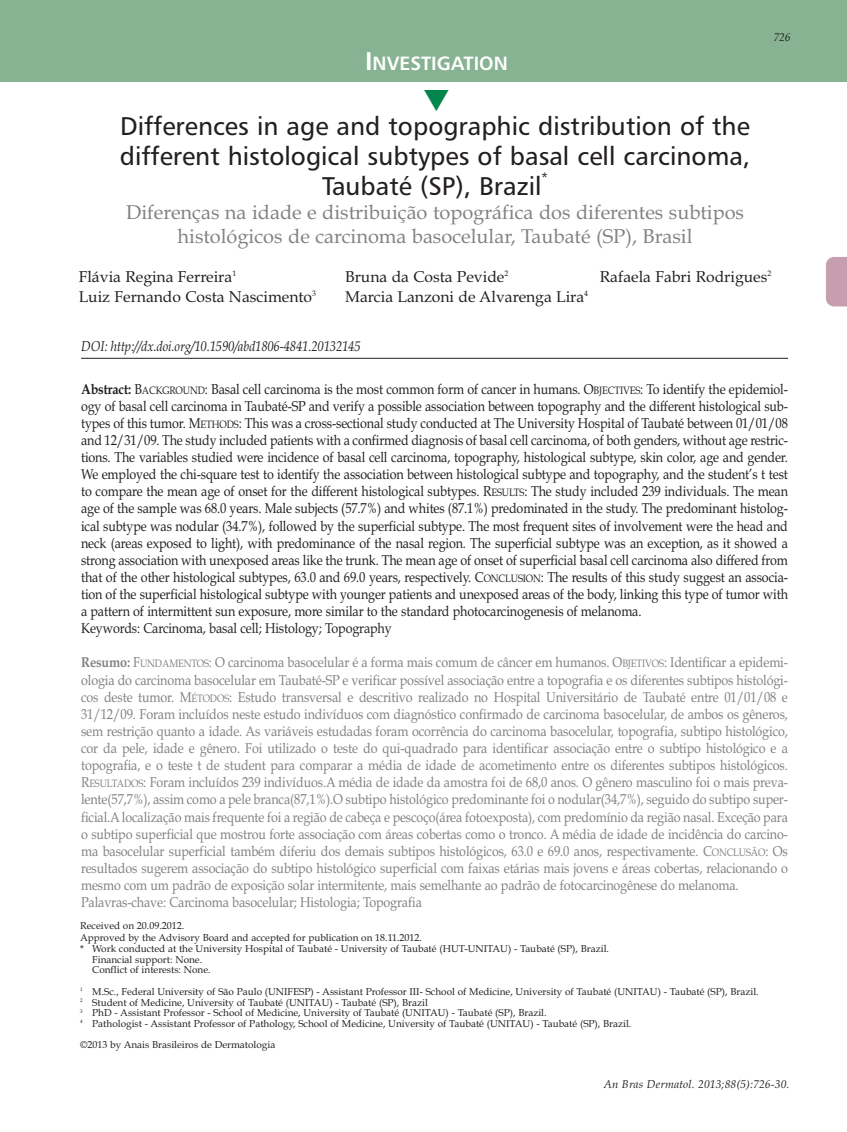
<style>
.page{position:relative;width:847px;height:1132px;background:#fff}
.page>*{position:absolute;margin:0;border:0;box-sizing:border-box;transform-origin:0 0}
.t1{font:25.65px/30px "Humanist 777 BT Roman B";color:#231f20;text-align:center}
.t2{font:19.95px/24.3px "Book Antiqua";color:#808285;text-align:center}
.t3{font:19.2px "Humanist 777 BT Bold B";color:#fff}
.t4{font:15.6px "Book Antiqua";color:#231f20}
.t5{font:14.25px/17.1px "Book Antiqua";letter-spacing:-.01em;color:#808285;scale:.88 1}
.t6{font:14.25px/17.1px "Book Antiqua";letter-spacing:-.01em;color:#231f20;scale:.88 1}
.t7{font:italic 14.25px "Book Antiqua";letter-spacing:-.01em;color:#231f20;scale:.88 1}
.t8{font:12.9px "Humanist 777 BT Roman B";color:#231f20}
.t9{font:italic 11.4px "Book Antiqua";letter-spacing:.015em;color:#231f20}
.t10{font:10.05px/10.6px "Book Antiqua";color:#231f20}
.s1{font-size:25.65px}
.s2{font-weight:700}
.s3{font-size:10.65px}
</style>
<div class="page">
<div style="left:0;top:0;width:847px;height:82px;background:#87b392"></div>
<hr style="left:81px;top:358px;width:707px;height:1px;background:#231f20">
<svg style="left:826px;top:257px;width:21px;height:49px"></svg>
<h3 class="t3" style="left:365px;top:55px;width:144px"><span class="s1">I</span>NVESTIGATION</h3>
<p class="t9" style="left:773px;top:33px;width:19px">726</p>
<h1 class="t1" style="left:120px;top:113px;width:632px">Differences in age and topographic distribution of the different histological subtypes of basal cell carcinoma,<br>Taubaté (SP), Brazil</h1>
<p class="t8" style="left:542px;top:172px;width:8px">*</p>
<h2 class="t2" style="left:126px;top:202px;width:620px">Diferenças na idade e distribuição topográfica dos diferentes subtipos histológicos de carcinoma basocelular, Taubaté (SP), Brasil</h2>
<p class="t4" style="left:79px;top:270px;width:159px">Flávia Regina Ferreira<sup>1</sup></p>
<p class="t4" style="left:345px;top:270px;width:165px">Bruna da Costa Pevide<sup>2</sup></p>
<p class="t4" style="left:600px;top:270px;width:173px">Rafaela Fabri Rodrigues<sup>2</sup></p>
<p class="t4" style="left:79px;top:290px;width:239px">Luiz Fernando Costa Nascimento<sup>3</sup></p>
<p class="t4" style="left:345px;top:290px;width:244px">Marcia Lanzoni de Alvarenga Lira<sup>4</sup></p>
<p class="t7" style="left:81px;top:340px;width:319px">DOI: http://dx.doi.org/10.1590/abd1806-4841.20132145</p>
<p class="t6" style="left:81px;top:382px;width:805px"><span class="s2">Abstract:</span> B<span class="s3">ACKGROUND</span>: Basal cell carcinoma is the most common form of cancer in humans. O<span class="s3">BJECTIVES</span>: To identify the epidemiol&shy;ogy of basal cell carcinoma in Taubaté-SP and verify a possible association between topography and the different histological sub&shy;types of this tumor. M<span class="s3">ETHODS</span>: This was a cross-sectional study conducted at The University Hospital of Taubaté between 01/01/08 and 12/31/09. The study included patients with a confirmed diagnosis of basal cell carcinoma, of both genders, without age restric&shy;tions. The variables studied were incidence of basal cell carcinoma, topography, histological subtype, skin color, age and gender.<br>We employed the chi-square test to identify the association between histological subtype and topography, and the student’s t test to compare the mean age of onset for the different histological subtypes. R<span class="s3">ESULTS</span>: The study included 239 individuals. The mean age of the sample was 68.0 years. Male subjects (57.7%) and whites (87.1%) predominated in the study. The predominant histolog&shy;ical subtype was nodular (34.7%), followed by the superficial subtype. The most frequent sites of involvement were the head and neck (areas exposed to light), with predominance of the nasal region. The superficial subtype was an exception, as it showed a strong association with unexposed areas like the trunk. The mean age of onset of superficial basal cell carcinoma also differed from that of the other histological subtypes, 63.0 and 69.0 years, respectively. C<span class="s3">ONCLUSION</span>: The results of this study suggest an associa&shy;tion of the superficial histological subtype with younger patients and unexposed areas of the body, linking this type of tumor with a pattern of intermittent sun exposure, more similar to the standard photocarcinogenesis of melanoma.<br>Keywords: Carcinoma, basal cell; Histology; Topography</p>
<p class="t5" style="left:81px;top:655px;width:805px"><span class="s2">Resumo:</span> F<span class="s3">UNDAMENTOS</span>: O carcinoma basocelular é a forma mais comum de câncer em humanos. O<span class="s3">BJETIVOS</span>: Identificar a epidemi&shy;ologia do carcinoma basocelular em Taubaté-SP e verificar possível associação entre a topografia e os diferentes subtipos histológi&shy;cos deste tumor. M<span class="s3">ÉTODOS</span>: Estudo transversal e descritivo realizado no Hospital Universitário de Taubaté entre 01/01/08 e 31/12/09. Foram incluídos neste estudo indivíduos com diagnóstico confirmado de carcinoma basocelular, de ambos os gêneros, sem restrição quanto a idade. As variáveis estudadas foram ocorrência do carcinoma basocelular, topografia, subtipo histológico, cor da pele, idade e gênero. Foi utilizado o teste do qui-quadrado para identificar associação entre o subtipo histológico e a topografia, e o teste t de student para comparar a média de idade de acometimento entre os diferentes subtipos histológicos.<br>R<span class="s3">ESULTADOS</span>: Foram incluídos 239 indivíduos.A média de idade da amostra foi de 68,0 anos. O gênero masculino foi o mais preva&shy;lente(57,7%), assim como a pele branca(87,1%).O subtipo histológico predominante foi o nodular(34,7%), seguido do subtipo super&shy;ficial.A localização mais frequente foi a região de cabeça e pescoço(área fotoexposta), com predomínio da região nasal. Exceção para o subtipo superficial que mostrou forte associação com áreas cobertas como o tronco. A média de idade de incidência do carcino&shy;ma basocelular superficial também diferiu dos demais subtipos histológicos, 63.0 e 69.0 anos, respectivamente. C<span class="s3">ONCLUSÃO</span>: Os resultados sugerem associação do subtipo histológico superficial com faixas etárias mais jovens e áreas cobertas, relacionando o mesmo com um padrão de exposição solar intermitente, mais semelhante ao padrão de fotocarcinogênese do melanoma.<br>Palavras-chave: Carcinoma basocelular; Histologia; Topografia</p>
<p class="t10" style="left:80px;top:920px;width:343px;line-height:12px">Received on 20.09.2012.<br>Approved by the Advisory Board and accepted for publication on 18.11.2012.</p>
<p class="t10" style="left:92px;top:944px;width:518px;text-indent:-12px">* Work conducted at the University Hospital of Taubaté - University of Taubaté (HUT-UNITAU) - Taubaté (SP), Brazil.<br>Financial support: None.<br>Conflict of interests: None.</p>
<p class="t10" style="left:80px;top:986px;width:680px"><sup>1</sup> M.Sc., Federal University of São Paulo (UNIFESP) - Assistant Professor III- School of Medicine, University of Taubaté (UNITAU) - Taubaté (SP), Brazil.<br><sup>2</sup> Student of Medicine, University of Taubaté (UNITAU) - Taubaté (SP), Brazil<br><sup>3</sup> PhD - Assistant Professor - School of Medicine, University of Taubaté (UNITAU) - Taubaté (SP), Brazil.<br><sup>4</sup> Pathologist - Assistant Professor of Pathology, School of Medicine, University of Taubaté (UNITAU) - Taubaté (SP), Brazil.</p>
<p class="t10" style="left:80px;top:1040px;width:197px">©2013 by Anais Brasileiros de Dermatologia</p>
<p class="t9" style="left:604px;top:1079px;width:187px">An Bras Dermatol. 2013;88(5):726-30.</p>
</div>
